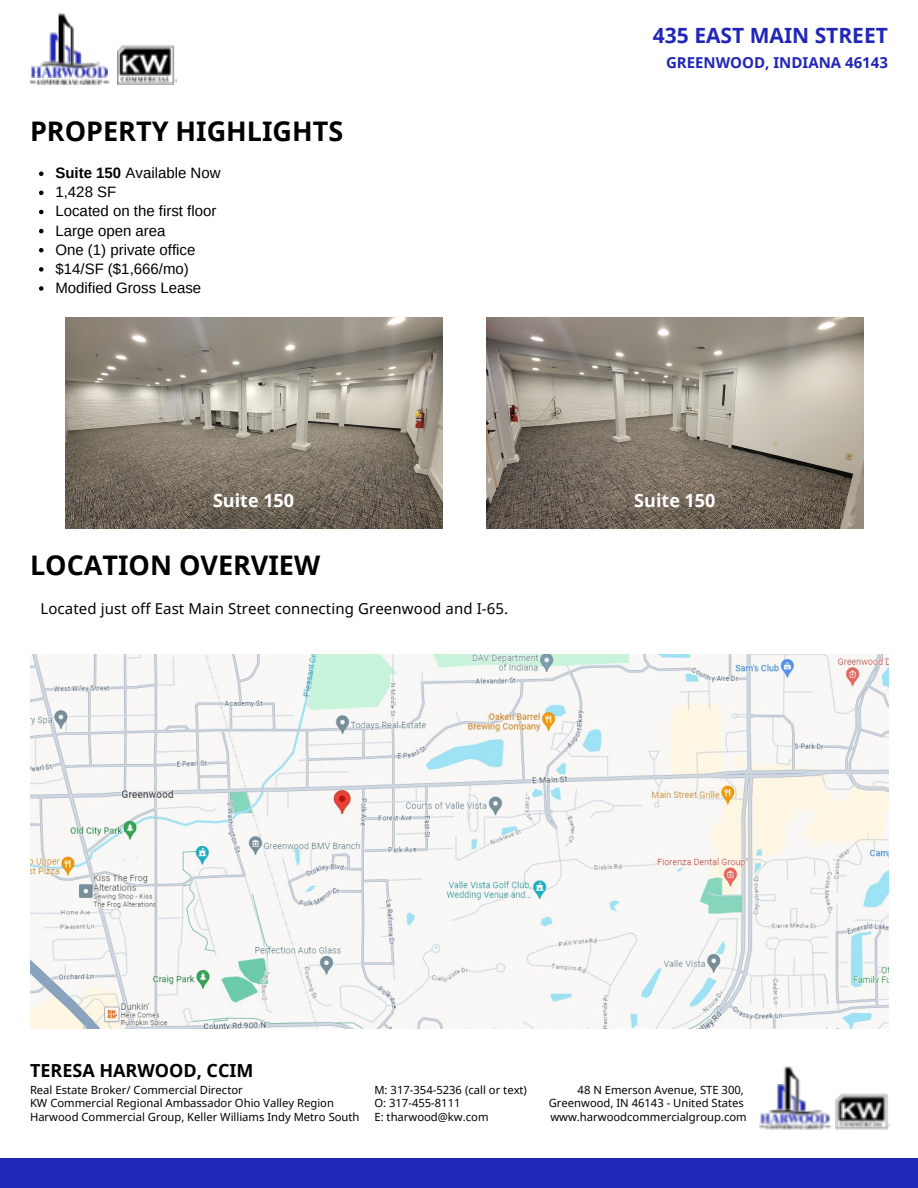
<style>
.page{position:relative;width:918px;height:1188px;background:#fff}
.page>*{position:absolute;margin:0;border:0;box-sizing:border-box;transform-origin:0 0}
.t1{font:700 27px "Noto Sans";color:#000}
.t2{font:700 21px "Noto Sans";color:#2026b8}
.t3{font:700 18px "Noto Sans";color:#000}
.t4{font:700 18px "Noto Sans";color:#fff}
.t5{font:15px "Arimo";color:#000}
.t6{font:15px "Noto Sans";letter-spacing:.01em;color:#000}
.t7{font:700 15px "Noto Sans";color:#2026b8}
.t8{font:11.25px/13.5px "Noto Sans";color:#000}
.s1{font-weight:700}
</style>
<div class="page">
<img style="left:30px;top:14px;width:80px;height:70px">
<img style="left:30px;top:33px;width:78px;height:45px">
<img style="left:117px;top:45px;width:60px;height:39px">
<img style="left:30px;top:654px;width:858px;height:375px">
<div style="left:0;top:1158px;width:918px;height:30px;background:#2026b8"></div>
<img style="left:759px;top:1066px;width:72px;height:64px">
<img style="left:759px;top:1084px;width:71px;height:41px">
<img style="left:836px;top:1094px;width:55px;height:36px">
<img style="left:65px;top:317px;width:377px;height:212px">
<svg style="left:39px;top:171px;width:5px;height:5px"></svg>
<svg style="left:39px;top:191px;width:5px;height:4px"></svg>
<svg style="left:39px;top:210px;width:5px;height:4px"></svg>
<svg style="left:39px;top:229px;width:5px;height:4px"></svg>
<svg style="left:39px;top:248px;width:5px;height:4px"></svg>
<svg style="left:39px;top:267px;width:5px;height:5px"></svg>
<svg style="left:39px;top:286px;width:5px;height:5px"></svg>
<img style="left:487px;top:317px;width:377px;height:212px">
<h4 class="t2" style="left:653px;top:21px;width:237px">435 EAST MAIN STREET</h4>
<h3 class="t1" style="left:30px;top:113px;width:315px">PROPERTY HIGHLIGHTS</h3>
<p class="t5" style="left:55px;top:165px;width:167px"><span class="s1">Suite 150</span> Available Now</p>
<p class="t5" style="left:55px;top:184px;width:62px">1,428 SF</p>
<p class="t5" style="left:55px;top:203px;width:162px">Located on the first floor</p>
<p class="t5" style="left:55px;top:222px;width:112px">Large open area</p>
<p class="t5" style="left:55px;top:241px;width:142px">One (1) private office</p>
<h4 class="t5" style="left:55px;top:260px;width:135px">$14/SF ($1,666/mo)</h4>
<p class="t5" style="left:55px;top:279px;width:147px">Modified Gross Lease</p>
<h6 class="t7" style="left:666px;top:52px;width:223px">GREENWOOD, INDIANA 46143</h6>
<p class="t4" style="left:213px;top:488px;width:83px">Suite 150</p>
<p class="t4" style="left:634px;top:488px;width:83px">Suite 150</p>
<p class="t1" style="left:30px;top:547px;width:292px">LOCATION OVERVIEW</p>
<h1 class="t6" style="left:40px;top:598px;width:469px">Located just off East Main Street connecting Greenwood and I-65.</h1>
<p class="t3" style="left:30px;top:1058px;width:225px">TERESA HARWOOD, CCIM</p>
<p class="t8" style="left:30px;top:1083px;width:214px">Real Estate Broker/ Commercial Director</p>
<p class="t8" style="left:30px;top:1096px;width:331px">KW Commercial Regional Ambassador Ohio Valley Region<br>Harwood Commercial Group, Keller Williams Indy Metro South</p>
<p class="t8" style="left:374px;top:1083px;width:154px">M: 317-354-5236 (call or text)<br>O: 317-455-8111</p>
<p class="t8" style="left:374px;top:1110px;width:116px">E: tharwood@kw.com</p>
<p class="t8" style="left:549px;top:1083px;width:200px;text-indent:29px">48 N Emerson Avenue, STE 300,<br>Greenwood, IN 46143 - United States www.harwoodcommercialgroup.com</p>
</div>
